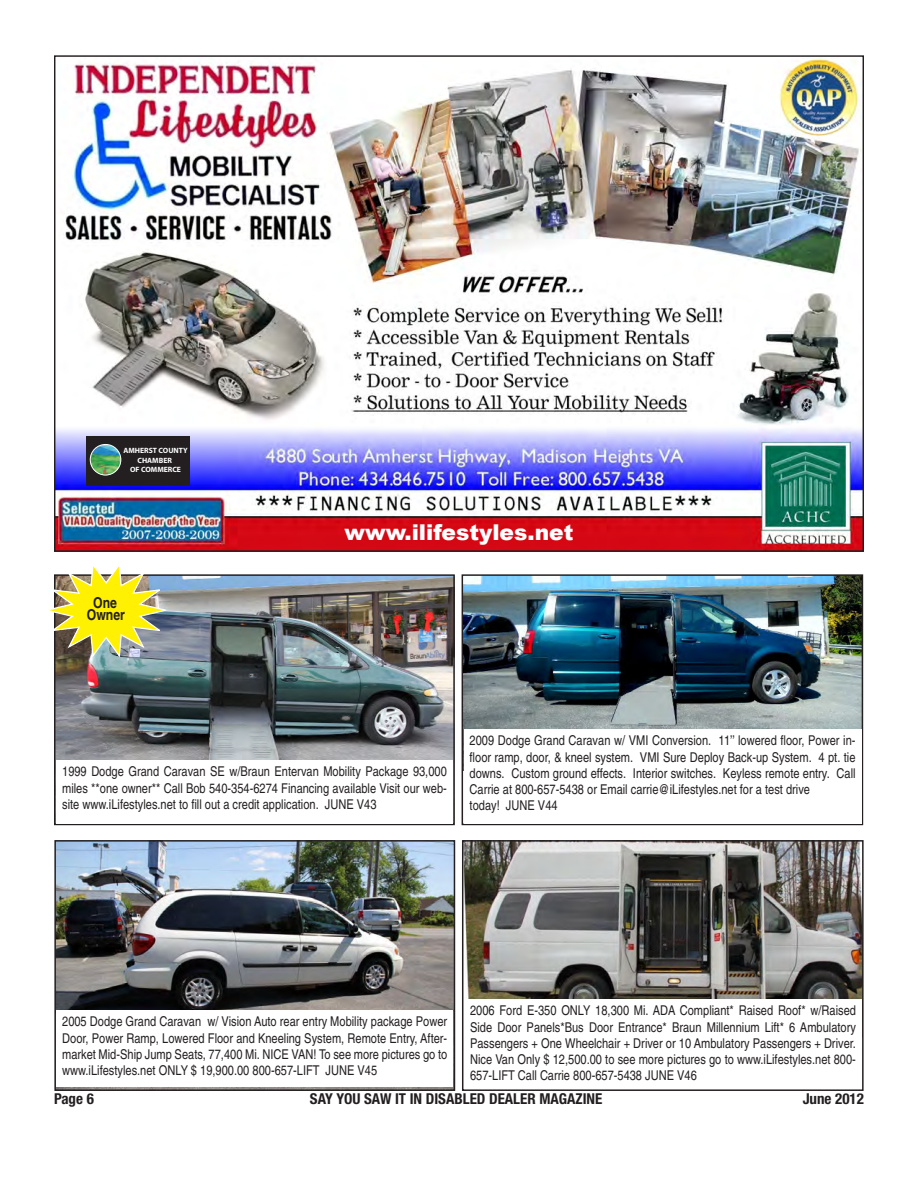
<style>
.page{position:relative;width:918px;height:1188px;background:#fff}
.page>*{position:absolute;margin:0;border:0;box-sizing:border-box;transform-origin:0 0}
.t1{font:900 21.75px "Arial";color:#fff}
.t2{font:700 condensed 15px "Helvetica Neue";color:#231f20}
.t3{font:700 condensed 15px/12px "Helvetica";color:#231f20;text-align:center}
.t4{font:condensed 13.5px/16.2px "Helvetica";color:#231f20;text-align:justify}
.t5{font:700 7.65px/9.1px "Myriad Pro";color:#fff;text-align:center}
</style>
<div class="page">
<img style="left:56px;top:57px;width:806px;height:493px">
<div style="left:86px;top:436px;width:104px;height:49px;background:#231f20"></div>
<img style="left:90px;top:444px;width:31px;height:32px;border-radius:16px">
<div style="left:90px;top:444px;width:31px;height:31px;border:1px solid #fff;border-radius:50%"></div>
<img style="left:57px;top:577px;width:395px;height:183px">
<div style="left:54px;top:574px;width:401px;height:251px;border:2px solid #231f20"></div>
<div style="left:56px;top:760px;width:397px;height:63px;background:#fff"></div>
<img style="left:465px;top:577px;width:395px;height:152px">
<div style="left:462px;top:574px;width:401px;height:251px;border:2px solid #231f20"></div>
<div style="left:464px;top:729px;width:398px;height:94px;background:#fff"></div>
<img style="left:57px;top:843px;width:395px;height:245px">
<div style="left:54px;top:840px;width:401px;height:251px;border:2px solid #231f20"></div>
<div style="left:56px;top:1010px;width:397px;height:77px;background:#fff"></div>
<img style="left:465px;top:843px;width:396px;height:156px">
<div style="left:462px;top:840px;width:402px;height:251px;border:2px solid #231f20"></div>
<div style="left:464px;top:999px;width:398px;height:90px;background:#fff"></div>
<img style="left:50px;top:566px;width:121px;height:93px">
<p class="t5" style="left:123px;top:446px;width:66px">AMHERST COUNTY<br>CHAMBER<br>OF COMMERCE</p>
<p class="t3" style="left:87px;top:597px;width:40px">One<br>Owner</p>
<p class="t1" style="left:345px;top:517px;width:230px">www.ilifestyles.net</p>
<p class="t4" style="left:62px;top:764px;width:386px">1999 Dodge Grand Caravan SE w/Braun Entervan Mobility Package 93,000 miles **one owner** Call Bob 540-354-6274 Financing available Visit our web&shy;site www.iLifestyles.net to fill out a credit application. JUNE V43</p>
<p class="t4" style="left:470px;top:733px;width:387px">2009 Dodge Grand Caravan w/ VMI Conversion. 11’’ lowered floor, Power in&shy;floor ramp, door, &amp; kneel system. VMI Sure Deploy Back-up System. 4 pt. tie downs. Custom ground effects. Interior switches. Keyless remote entry. Call Carrie at 800-657-5438 or Email carrie@iLifestyles.net for a test drive</p>
<p class="t4" style="left:470px;top:797px;width:89px">today! JUNE V44</p>
<p class="t4" style="left:62px;top:1014px;width:387px">2005 Dodge Grand Caravan w/ Vision Auto rear entry Mobility package Power Door, Power Ramp, Lowered Floor and Kneeling System, Remote Entry, After&shy;market Mid-Ship Jump Seats, 77,400 Mi. NICE VAN! To see more pictures go to www.iLifestyles.net ONLY $ 19,900.00 800-657-LIFT JUNE V45</p>
<p class="t4" style="left:470px;top:1003px;width:387px">2006 Ford E-350 ONLY 18,300 Mi. ADA Compliant* Raised Roof* w/Raised Side Door Panels*Bus Door Entrance* Braun Millennium Lift* 6 Ambulatory Passengers + One Wheelchair + Driver or 10 Ambulatory Passengers + Driver.<br>Nice Van Only $ 12,500.00 to see more pictures go to www.iLifestyles.net 800- 657-LIFT Call Carrie 800-657-5438 JUNE V46</p>
<p class="t2" style="left:54px;top:1090px;width:41px">Page 6</p>
<p class="t2" style="left:310px;top:1090px;width:294px">SAY YOU SAW IT IN DISABLED DEALER MAGAZINE</p>
<p class="t2" style="left:803px;top:1090px;width:63px">June 2012</p>
</div>
